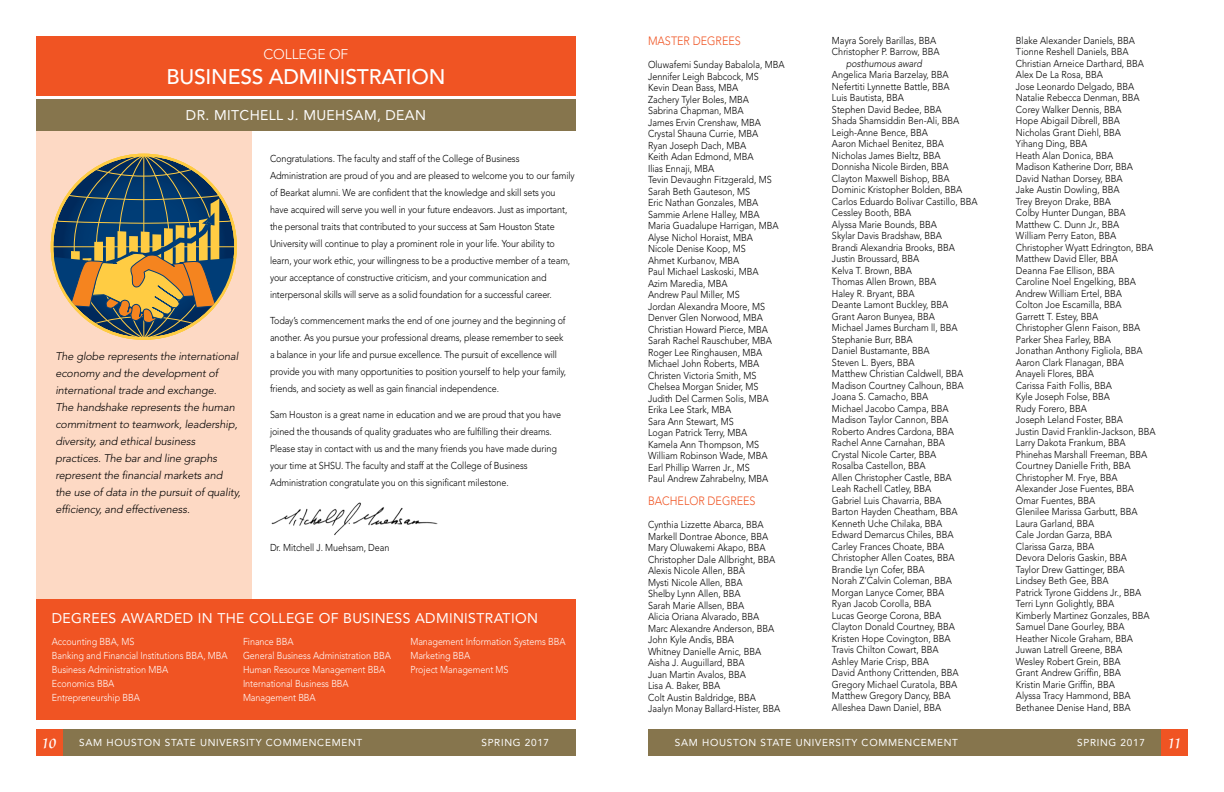
<style>
.page{position:relative;width:1224px;height:792px;background:#fff}
.page>*{position:absolute;margin:0;border:0;box-sizing:border-box;transform-origin:0 0}
.t1{font:24px "Poetica Chancery IV";color:#fff}
.t2{font:500 21px "Avenir";letter-spacing:-.01em;color:#fff}
.t3{font:14px "Avenir";letter-spacing:.025em;color:#fff}
.t4{font:300 14px "Avenir";letter-spacing:-.01em;color:#fff}
.t5{font:300 12px "Avenir";color:#f05423;scale:.9 1}
.t6{font:italic 300 11px/17px "Avenir";letter-spacing:-.01em;color:#000}
.t7{font:300 10px/11.5px "Avenir";color:#000;scale:.9 1}
.t8{font:300 10px/14px "Avenir";letter-spacing:-.005em;color:#fff;scale:.9 1}
.t9{font:10px "Avenir";letter-spacing:.07em;color:#fff}
.t10{font:italic 300 10px "Avenir";color:#000;scale:.9 1}
</style>
<div class="page">
<div style="left:36px;top:729px;width:540px;height:27px;background:#86754d"></div>
<div style="left:36px;top:729px;width:27px;height:27px;background:#f05423"></div>
<div style="left:648px;top:729px;width:540px;height:27px;background:#86754d"></div>
<div style="left:1161px;top:729px;width:27px;height:27px;background:#f05423"></div>
<div style="left:36px;top:131px;width:216px;height:468px;background:#fdd9c4"></div>
<div style="left:36px;top:99px;width:540px;height:32px;background:#86754d"></div>
<div style="left:36px;top:36px;width:540px;height:59px;background:#f05423"></div>
<div style="left:36px;top:599px;width:540px;height:121px;background:#f05423"></div>
<img style="left:271px;top:502px;width:167px;height:34px">
<svg style="left:53px;top:154px;width:182px;height:185px"></svg>
<h3 class="t4" style="left:264px;top:46px;width:86px">COLLEGE OF</h3>
<h2 class="t2" style="left:167px;top:64px;width:280px">BUSINESS ADMINISTRATION</h2>
<h3 class="t3" style="left:186px;top:107px;width:242px">DR. MITCHELL J. MUEHSAM, DEAN</h3>
<p class="t6" style="left:55px;top:348px;width:187px">The globe represents the international economy and the development of international trade and exchange.<br>The handshake represents the human commitment to teamwork, leadership, diversity, and ethical business practices. The bar and line graphs represent the financial markets and the use of data in the pursuit of quality, efficiency, and effectiveness.</p>
<p class="t7" style="left:270px;top:150px;width:340px;line-height:17px">Congratulations. The faculty and staff of the College of Business Administration are proud of you and are pleased to welcome you to our family of Bearkat alumni. We are confident that the knowledge and skill sets you have acquired will serve you well in your future endeavors. Just as important, the personal traits that contributed to your success at Sam Houston State University will continue to play a prominent role in your life. Your ability to learn, your work ethic, your willingness to be a productive member of a team, your acceptance of constructive criticism, and your communication and interpersonal skills will serve as a solid foundation for a successful career.</p>
<p class="t7" style="left:270px;top:312px;width:331px;line-height:17px">Today’s commencement marks the end of one journey and the beginning of another. As you pursue your professional dreams, please remember to seek a balance in your life and pursue excellence. The pursuit of excellence will provide you with many opportunities to position yourself to help your family, friends, and society as well as gain financial independence.</p>
<p class="t7" style="left:270px;top:406px;width:325px;line-height:17px">Sam Houston is a great name in education and we are proud that you have joined the thousands of quality graduates who are fulfilling their dreams.<br>Please stay in contact with us and the many friends you have made during your time at SHSU. The faculty and staff at the College of Business Administration congratulate you on this significant milestone.</p>
<p class="t7" style="left:270px;top:542px;width:134px">Dr. Mitchell J. Muehsam, Dean</p>
<h3 class="t3" style="left:52px;top:610px;width:488px">DEGREES AWARDED IN THE COLLEGE OF BUSINESS ADMINISTRATION</h3>
<p class="t8" style="left:52px;top:635px;width:197px">Accounting BBA, MS<br>Banking and Financial Institutions BBA, MBA<br>Business Administration MBA<br>Economics BBA<br>Entrepreneurship BBA</p>
<p class="t8" style="left:243px;top:635px;width:166px">Finance BBA<br>General Business Administration BBA<br>Human Resource Management BBA<br>International Business BBA<br>Management BBA</p>
<p class="t8" style="left:410px;top:635px;width:174px">Management Information Systems BBA<br>Marketing BBA<br>Project Management MS</p>
<p class="t5" style="left:648px;top:34px;width:105px">MASTER DEGREES</p>
<p class="t7" style="left:648px;top:59px;width:153px">Oluwafemi Sunday Babalola, MBA<br>Jennifer Leigh Babcock, MS<br>Kevin Dean Bass, MBA<br>Zachery Tyler Boles, MBA<br>Sabrina Chapman, MBA<br>James Ervin Crenshaw, MBA<br>Crystal Shauna Currie, MBA<br>Ryan Joseph Dach, MBA<br>Keith Adan Edmond, MBA<br>Ilias Ennaji, MBA<br>Tevin Devaughn Fitzgerald, MS<br>Sarah Beth Gauteson, MS<br>Eric Nathan Gonzales, MBA<br>Sammie Arlene Halley, MBA<br>Maria Guadalupe Harrigan, MBA<br>Alyse Nichol Horaist, MBA<br>Nicole Denise Koop, MS<br>Ahmet Kurbanov, MBA<br>Paul Michael Laskoski, MBA<br>Azim Maredia, MBA<br>Andrew Paul Miller, MS<br>Jordan Alexandra Moore, MS<br>Denver Glen Norwood, MBA<br>Christian Howard Pierce, MBA<br>Sarah Rachel Rauschuber, MBA<br>Roger Lee Ringhausen, MBA<br>Michael John Roberts, MBA<br>Christen Victoria Smith, MS<br>Chelsea Morgan Snider, MS<br>Judith Del Carmen Solis, MBA<br>Erika Lee Stark, MBA<br>Sara Ann Stewart, MS<br>Logan Patrick Terry, MBA<br>Kamela Ann Thompson, MS<br>William Robinson Wade, MBA<br>Earl Phillip Warren Jr., MS<br>Paul Andrew Zahrabelny, MBA</p>
<p class="t5" style="left:648px;top:494px;width:121px">BACHELOR DEGREES</p>
<p class="t7" style="left:648px;top:519px;width:149px">Cynthia Lizzette Abarca, BBA<br>Markell Dontrae Abonce, BBA<br>Mary Oluwakemi Akapo, BBA<br>Christopher Dale Allbright, BBA<br>Alexis Nicole Allen, BBA<br>Mysti Nicole Allen, BBA<br>Shelby Lynn Allen, BBA<br>Sarah Marie Allsen, BBA<br>Alicia Oriana Alvarado, BBA<br>Marc Alexandre Anderson, BBA<br>John Kyle Andis, BBA<br>Whitney Danielle Arnic, BBA<br>Aisha J. Auguillard, BBA<br>Juan Martin Avalos, BBA<br>Lisa A. Baker, BBA<br>Colt Austin Baldridge, BBA<br>Jaalyn Monay Ballard-Hister, BBA</p>
<p class="t7" style="left:832px;top:34px;width:121px">Mayra Sorely Barillas, BBA<br>Christopher P. Barrow, BBA</p>
<p class="t10" style="left:846px;top:57px;width:86px">posthumous award</p>
<p class="t7" style="left:832px;top:69px;width:163px">Angelica Maria Barzelay, BBA<br>Nefertiti Lynnette Battle, BBA<br>Luis Bautista, BBA<br>Stephen David Bedee, BBA<br>Shada Shamsiddin Ben-Ali, BBA<br>Leigh-Anne Bence, BBA<br>Aaron Michael Benitez, BBA<br>Nicholas James Bieltz, BBA<br>Donnisha Nicole Birden, BBA<br>Clayton Maxwell Bishop, BBA<br>Dominic Kristopher Bolden, BBA<br>Carlos Eduardo Bolivar Castillo, BBA<br>Cessley Booth, BBA<br>Alyssa Marie Bounds, BBA<br>Skylar Davis Bradshaw, BBA<br>Brandi Alexandria Brooks, BBA<br>Justin Broussard, BBA<br>Kelva T. Brown, BBA<br>Thomas Allen Brown, BBA<br>Haley R. Bryant, BBA<br>Deante Lamont Buckley, BBA<br>Grant Aaron Bunyea, BBA<br>Michael James Burcham ll, BBA<br>Stephanie Burr, BBA<br>Daniel Bustamante, BBA<br>Steven L. Byers, BBA<br>Matthew Christian Caldwell, BBA<br>Madison Courtney Calhoun, BBA<br>Joana S. Camacho, BBA<br>Michael Jacobo Campa, BBA<br>Madison Taylor Cannon, BBA<br>Roberto Andres Cardona, BBA<br>Rachel Anne Carnahan, BBA<br>Crystal Nicole Carter, BBA<br>Rosalba Castellon, BBA<br>Allen Christopher Castle, BBA<br>Leah Rachell Catley, BBA<br>Gabriel Luis Chavarria, BBA<br>Barton Hayden Cheatham, BBA<br>Kenneth Uche Chilaka, BBA<br>Edward Demarcus Chiles, BBA<br>Carley Frances Choate, BBA<br>Christopher Allen Coates, BBA<br>Brandie Lyn Cofer, BBA<br>Norah Z’Calvin Coleman, BBA<br>Morgan Lanyce Comer, BBA<br>Ryan Jacob Corolla, BBA<br>Lucas George Corona, BBA<br>Clayton Donald Courtney, BBA<br>Kristen Hope Covington, BBA<br>Travis Chilton Cowart, BBA<br>Ashley Marie Crisp, BBA<br>David Anthony Crittenden, BBA<br>Gregory Michael Curatola, BBA<br>Matthew Gregory Dancy, BBA<br>Alleshea Dawn Daniel, BBA</p>
<p class="t7" style="left:1016px;top:34px;width:157px">Blake Alexander Daniels, BBA<br>Tionne Reshell Daniels, BBA<br>Christian Arneice Darthard, BBA<br>Alex De La Rosa, BBA<br>Jose Leonardo Delgado, BBA<br>Natalie Rebecca Denman, BBA<br>Corey Walker Dennis, BBA<br>Hope Abigail Dibrell, BBA<br>Nicholas Grant Diehl, BBA<br>Yihang Ding, BBA<br>Heath Alan Donica, BBA<br>Madison Katherine Dorr, BBA<br>David Nathan Dorsey, BBA<br>Jake Austin Dowling, BBA<br>Trey Breyon Drake, BBA<br>Colby Hunter Dungan, BBA<br>Matthew C. Dunn Jr., BBA<br>William Perry Eaton, BBA<br>Christopher Wyatt Edrington, BBA<br>Matthew David Eller, BBA<br>Deanna Fae Ellison, BBA<br>Caroline Noel Engelking, BBA<br>Andrew William Ertel, BBA<br>Colton Joe Escamilla, BBA<br>Garrett T. Estey, BBA<br>Christopher Glenn Faison, BBA<br>Parker Shea Farley, BBA<br>Jonathan Anthony Figliola, BBA<br>Aaron Clark Flanagan, BBA<br>Anayeli Flores, BBA<br>Carissa Faith Follis, BBA<br>Kyle Joseph Folse, BBA<br>Rudy Forero, BBA<br>Joseph Leland Foster, BBA<br>Justin David Franklin-Jackson, BBA<br>Larry Dakota Frankum, BBA<br>Phinehas Marshall Freeman, BBA<br>Courtney Danielle Frith, BBA<br>Christopher M. Frye, BBA<br>Alexander Jose Fuentes, BBA<br>Omar Fuentes, BBA<br>Glenilee Marissa Garbutt, BBA<br>Laura Garland, BBA<br>Cale Jordan Garza, BBA<br>Clarissa Garza, BBA<br>Devora Deloris Gaskin, BBA<br>Taylor Drew Gattinger, BBA<br>Lindsey Beth Gee, BBA<br>Patrick Tyrone Giddens Jr., BBA<br>Terri Lynn Golightly, BBA<br>Kimberly Martinez Gonzales, BBA<br>Samuel Dane Gourley, BBA<br>Heather Nicole Graham, BBA<br>Juwan Latrell Greene, BBA<br>Wesley Robert Grein, BBA<br>Grant Andrew Griffin, BBA<br>Kristin Marie Griffin, BBA<br>Alyssa Tracy Hammond, BBA<br>Bethanee Denise Hand, BBA</p>
<h1 class="t1" style="left:42px;top:730px;width:16px">10</h1>
<p class="t9" style="left:79px;top:737px;width:285px">SAM HOUSTON STATE UNIVERSITY COMMENCEMENT</p>
<p class="t9" style="left:481px;top:737px;width:69px">SPRING 2017</p>
<p class="t9" style="left:675px;top:737px;width:285px">SAM HOUSTON STATE UNIVERSITY COMMENCEMENT</p>
<p class="t9" style="left:1077px;top:737px;width:69px">SPRING 2017</p>
<h1 class="t1" style="left:1168px;top:730px;width:14px">11</h1>
</div>
